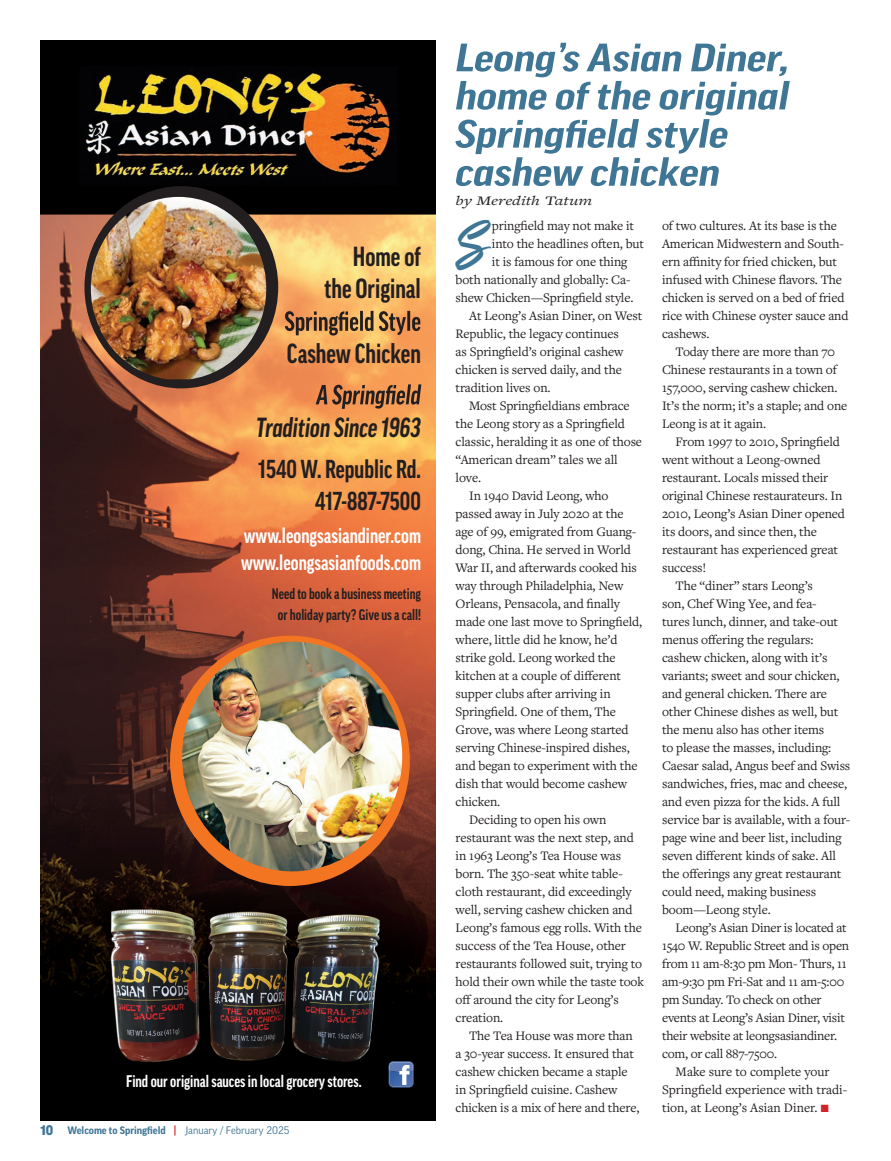
<style>
.page{position:relative;width:891px;height:1161px;background:#fff}
.page>*{position:absolute;margin:0;border:0;box-sizing:border-box;transform-origin:0 0}
.t1{font:italic 700 condensed 38.1px/38.1px "Good Pro";color:#3f7695;scale:1.38 1}
.t2{font:34.65px "Emerald";color:#3f7695}
.t3{font:700 condensed 26.7px/32.5px "Good Pro";color:#231f20;text-align:right;scale:.96 1}
.t4{font:italic 700 condensed 26.7px "Good Pro";color:#231f20;scale:.96 1}
.t5{font:700 condensed 25.05px/32.5px "Good Pro";color:#231f20;text-align:right;scale:.96 1}
.t6{font:700 condensed 20.7px/26.7px "Good Pro";color:#fff;scale:.96 1}
.t7{font:700 condensed 16.35px "Good Pro";color:#fff;scale:.96 1}
.t8{font:700 condensed 14.85px/20.7px "Good Pro";color:#231f20;text-align:center;scale:.96 1}
.t9{font:13.5px/18px "Freight Text Pro";letter-spacing:-.01em;color:#231f20}
.t10{font:italic 13.5px "Freight Text Pro";color:#231f20;scale:1.38 1}
.t11{font:700 10.5px "Good Pro";color:#3f7695}
.s1{font-weight:900;font-size:13.5px}
.s2{font-stretch:condensed;color:#d1232a}
.s3{font-weight:400}
.s4{color:#d1232a}
</style>
<div class="page">
<img style="left:40px;top:40px;width:395px;height:1080px">
<div style="left:171px;top:636px;width:238px;height:249px;background:#f47521;border-radius:50%"></div>
<div style="left:84px;top:186px;width:194px;height:202px;background:#231f20;border-radius:50%"></div>
<svg style="left:285px;top:311px;width:135px;height:25px;background:#ab7b4a"></svg>
<svg style="left:316px;top:384px;width:105px;height:25px;background:#aa6c41"></svg>
<svg style="left:389px;top:1061px;width:25px;height:27px"></svg>
<img style="left:91px;top:197px;width:175px;height:182px">
<img style="left:182px;top:642px;width:220px;height:229px">
<h3 class="t3" style="left:325px;top:240px;width:102px">Home of the Original</h3>
<h3 class="t3" style="left:287px;top:338px;width:141px">Cashew Chicken</h3>
<h3 class="t4" style="left:256px;top:413px;width:173px">Tradition Since 1963</h3>
<h3 class="t5" style="left:259px;top:453px;width:171px">1540 W. Republic Rd.<br>417-887-7500</h3>
<h3 class="t6" style="left:241px;top:522px;width:189px">www.leongsasiandiner.com www.leongsasianfoods.com</h3>
<p class="t8" style="left:272px;top:583px;width:157px">Need to book a business meeting or holiday party? Give us a call!</p>
<p class="t7" style="left:126px;top:1072px;width:247px">Find our original sauces in local grocery stores.</p>
<p class="t11" style="left:40px;top:1124px;width:250px"><span class="s1">10</span> Welcome to Springfield <span class="s2">|</span> <span class="s3">January / February 2025</span></p>
<h1 class="t1" style="left:456px;top:39px;width:244px">Leong’s Asian Diner, home of the original<br>Springfield style cashew chicken</h1>
<p class="t10" style="left:456px;top:192px;width:101px">by Meredith Tatum</p>
<h2 class="t2" style="left:456px;top:222px;width:32px">S</h2>
<p class="t9" style="left:492px;top:217px;width:144px">pringfield may not make it</p>
<p class="t9" style="left:492px;top:235px;width:154px">into the headlines often, but</p>
<p class="t9" style="left:492px;top:253px;width:137px">it is famous for one thing</p>
<p class="t9" style="left:456px;top:271px;width:176px">both nationally and globally: Ca-</p>
<p class="t9" style="left:456px;top:289px;width:179px">shew Chicken—Springfield style.</p>
<p class="t9" style="left:469px;top:307px;width:175px">At Leong’s Asian Diner, on West</p>
<p class="t9" style="left:456px;top:325px;width:165px">Republic, the legacy continues</p>
<p class="t9" style="left:456px;top:343px;width:169px">as Springfield’s original cashew</p>
<p class="t9" style="left:456px;top:361px;width:168px">chicken is served daily, and the</p>
<p class="t9" style="left:456px;top:379px;width:96px">tradition lives on.</p>
<p class="t9" style="left:469px;top:397px;width:162px">Most Springfieldians embrace</p>
<p class="t9" style="left:456px;top:415px;width:171px">the Leong story as a Springfield</p>
<p class="t9" style="left:456px;top:433px;width:188px">classic, heralding it as one of those</p>
<p class="t9" style="left:456px;top:451px;width:164px">“American dream” tales we all</p>
<p class="t9" style="left:456px;top:469px;width:27px">love.</p>
<p class="t9" style="left:469px;top:487px;width:141px">In 1940 David Leong, who</p>
<p class="t9" style="left:456px;top:505px;width:169px">passed away in July 2020 at the</p>
<p class="t9" style="left:456px;top:523px;width:182px">age of 99, emigrated from Guang-</p>
<p class="t9" style="left:456px;top:541px;width:177px">dong, China. He served in World</p>
<p class="t9" style="left:456px;top:559px;width:183px">War II, and afterwards cooked his</p>
<p class="t9" style="left:456px;top:577px;width:169px">way through Philadelphia, New</p>
<p class="t9" style="left:456px;top:595px;width:166px">Orleans, Pensacola, and finally</p>
<p class="t9" style="left:456px;top:613px;width:188px">made one last move to Springfield,</p>
<p class="t9" style="left:456px;top:631px;width:163px">where, little did he know, he’d</p>
<p class="t9" style="left:456px;top:649px;width:161px">strike gold. Leong worked the</p>
<p class="t9" style="left:456px;top:667px;width:167px">kitchen at a couple of different</p>
<p class="t9" style="left:456px;top:684px;width:157px">supper clubs after arriving in</p>
<p class="t9" style="left:456px;top:702px;width:162px">Springfield. One of them, The</p>
<p class="t9" style="left:456px;top:720px;width:175px">Grove, was where Leong started</p>
<p class="t9" style="left:456px;top:738px;width:176px">serving Chinese-inspired dishes,</p>
<p class="t9" style="left:456px;top:756px;width:183px">and began to experiment with the</p>
<p class="t9" style="left:456px;top:774px;width:173px">dish that would become cashew</p>
<p class="t9" style="left:456px;top:792px;width:46px">chicken.</p>
<p class="t9" style="left:469px;top:810px;width:139px">Deciding to open his own</p>
<p class="t9" style="left:456px;top:828px;width:180px">restaurant was the next step, and</p>
<p class="t9" style="left:456px;top:846px;width:167px">in 1963 Leong’s Tea House was</p>
<p class="t9" style="left:456px;top:864px;width:169px">born. The 350-seat white table-</p>
<p class="t9" style="left:456px;top:882px;width:178px">cloth restaurant, did exceedingly</p>
<p class="t9" style="left:456px;top:900px;width:178px">well, serving cashew chicken and</p>
<p class="t9" style="left:456px;top:918px;width:188px">Leong’s famous egg rolls. With the</p>
<p class="t9" style="left:456px;top:936px;width:172px">success of the Tea House, other</p>
<p class="t9" style="left:456px;top:954px;width:188px">restaurants followed suit, trying to</p>
<p class="t9" style="left:456px;top:972px;width:190px">hold their own while the taste took</p>
<p class="t9" style="left:456px;top:990px;width:165px">off around the city for Leong’s</p>
<p class="t9" style="left:456px;top:1008px;width:49px">creation.</p>
<p class="t9" style="left:469px;top:1026px;width:165px">The Tea House was more than</p>
<p class="t9" style="left:456px;top:1044px;width:180px">a 30-year success. It ensured that</p>
<p class="t9" style="left:456px;top:1062px;width:174px">cashew chicken became a staple</p>
<p class="t9" style="left:456px;top:1080px;width:164px">in Springfield cuisine. Cashew</p>
<p class="t9" style="left:456px;top:1098px;width:185px">chicken is a mix of here and there,</p>
<p class="t9" style="left:662px;top:216px;width:188px">of two cultures. At its base is the<br>American Midwestern and South&shy;ern affinity for fried chicken, but infused with Chinese flavors. The chicken is served on a bed of fried rice with Chinese oyster sauce and cashews.</p>
<p class="t9" style="left:662px;top:342px;width:187px;text-indent:14px">Today there are more than 70<br>Chinese restaurants in a town of<br>157,000, serving cashew chicken.<br>It’s the norm; it’s a staple; and one<br>Leong is at it again.</p>
<p class="t9" style="left:676px;top:432px;width:166px">From 1997 to 2010, Springfield</p>
<p class="t9" style="left:662px;top:450px;width:160px">went without a Leong-owned</p>
<p class="t9" style="left:662px;top:468px;width:168px">restaurant. Locals missed their</p>
<p class="t9" style="left:662px;top:486px;width:182px">original Chinese restaurateurs. In</p>
<p class="t9" style="left:662px;top:504px;width:184px">2010, Leong’s Asian Diner opened</p>
<p class="t9" style="left:662px;top:522px;width:156px">its doors, and since then, the</p>
<p class="t9" style="left:662px;top:540px;width:178px">restaurant has experienced great</p>
<p class="t9" style="left:662px;top:558px;width:46px">success!</p>
<p class="t9" style="left:676px;top:576px;width:139px">The “diner” stars Leong’s</p>
<p class="t9" style="left:662px;top:594px;width:156px">son, Chef Wing Yee, and fea-</p>
<p class="t9" style="left:662px;top:612px;width:178px">tures lunch, dinner, and take-out</p>
<p class="t9" style="left:662px;top:630px;width:153px">menus offering the regulars:</p>
<p class="t9" style="left:662px;top:648px;width:167px">cashew chicken, along with it’s</p>
<p class="t9" style="left:662px;top:666px;width:179px">variants; sweet and sour chicken,</p>
<p class="t9" style="left:662px;top:684px;width:166px">and general chicken. There are</p>
<p class="t9" style="left:662px;top:702px;width:178px">other Chinese dishes as well, but</p>
<p class="t9" style="left:662px;top:720px;width:164px">the menu also has other items</p>
<p class="t9" style="left:662px;top:738px;width:171px">to please the masses, including:</p>
<p class="t9" style="left:662px;top:756px;width:190px">Caesar salad, Angus beef and Swiss</p>
<p class="t9" style="left:662px;top:774px;width:187px">sandwiches, fries, mac and cheese,</p>
<p class="t9" style="left:662px;top:792px;width:180px">and even pizza for the kids. A full</p>
<p class="t9" style="left:662px;top:810px;width:190px">service bar is available, with a four-</p>
<p class="t9" style="left:662px;top:828px;width:181px">page wine and beer list, including</p>
<p class="t9" style="left:662px;top:846px;width:176px">seven different kinds of sake. All</p>
<p class="t9" style="left:662px;top:864px;width:181px">the offerings any great restaurant</p>
<p class="t9" style="left:662px;top:882px;width:156px">could need, making business</p>
<p class="t9" style="left:662px;top:900px;width:110px">boom—Leong style.</p>
<p class="t9" style="left:676px;top:918px;width:173px">Leong’s Asian Diner is located at</p>
<p class="t9" style="left:662px;top:936px;width:189px">1540 W. Republic Street and is open</p>
<p class="t9" style="left:662px;top:954px;width:186px">from 11 am-8:30 pm Mon- Thurs, 11</p>
<p class="t9" style="left:662px;top:972px;width:184px">am-9:30 pm Fri-Sat and 11 am-5:00</p>
<p class="t9" style="left:662px;top:990px;width:161px">pm Sunday. To check on other</p>
<p class="t9" style="left:662px;top:1008px;width:185px">events at Leong’s Asian Diner, visit</p>
<p class="t9" style="left:662px;top:1026px;width:177px">their website at leongsasiandiner.</p>
<p class="t9" style="left:662px;top:1044px;width:117px">com, or call 887-7500.</p>
<p class="t9" style="left:676px;top:1062px;width:156px">Make sure to complete your</p>
<p class="t9" style="left:662px;top:1080px;width:187px">Springfield experience with tradi-</p>
<p class="t9" style="left:662px;top:1098px;width:168px">tion, at Leong’s Asian Diner. <span class="s4">■</span></p>
</div>
